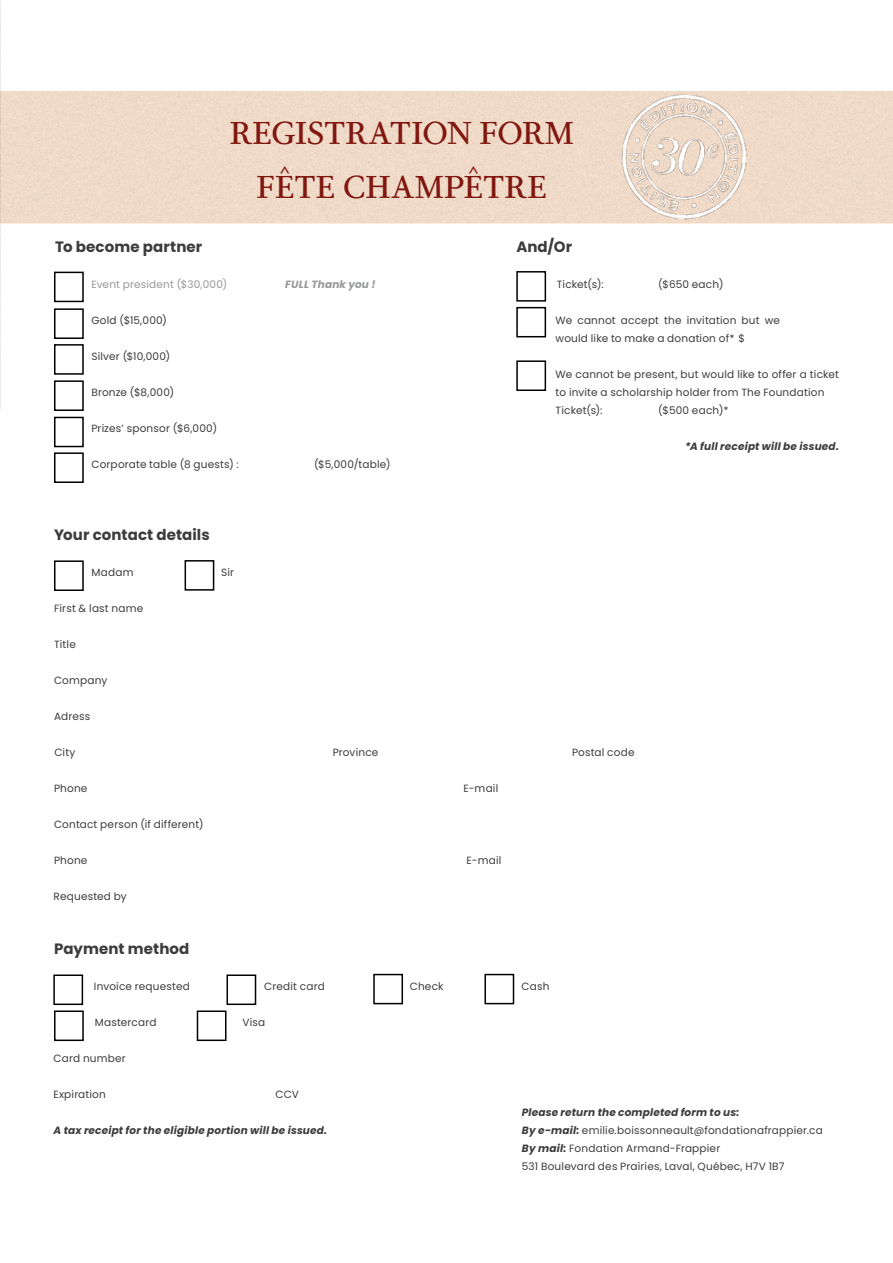
<style>
.page{position:relative;width:893px;height:1263px;background:#fff}
.page>*{position:absolute;margin:0;border:0;box-sizing:border-box;transform-origin:0 0}
.t1{font:33px/54px "Corundum Text Book SC";color:#801710;text-align:center}
.t2{font:700 15px "Poppins";letter-spacing:.005em;color:#3b3c3b}
.t3{font:10.5px/18px "Poppins";letter-spacing:.02em;color:#3b3c3b}
.t4{font:italic 700 10.5px "Poppins";letter-spacing:.015em;color:#3b3c3b}
.t5{font:10.5px "Poppins";letter-spacing:.02em;color:#979899}
.t6{font:italic 700 10.5px "Poppins";letter-spacing:.015em;color:#979899}
.s1{font-weight:700;font-style:italic}
</style>
<div class="page">
<div style="left:54px;top:272px;width:30px;height:30px;border:2px solid #000"></div>
<div style="left:54px;top:308px;width:30px;height:31px;border:2px solid #000"></div>
<div style="left:54px;top:344px;width:30px;height:31px;border:2px solid #000"></div>
<div style="left:54px;top:380px;width:30px;height:31px;border:2px solid #000"></div>
<div style="left:54px;top:417px;width:30px;height:30px;border:2px solid #000"></div>
<div style="left:54px;top:452px;width:30px;height:31px;border:2px solid #000"></div>
<div style="left:516px;top:271px;width:30px;height:31px;border:2px solid #000"></div>
<div style="left:516px;top:307px;width:30px;height:30px;border:2px solid #000"></div>
<div style="left:516px;top:360px;width:30px;height:31px;border:2px solid #000"></div>
<div style="left:54px;top:560px;width:30px;height:31px;border:2px solid #000"></div>
<div style="left:185px;top:560px;width:29px;height:31px;border:2px solid #000"></div>
<div style="left:53px;top:974px;width:30px;height:31px;border:2px solid #000"></div>
<div style="left:373px;top:974px;width:30px;height:30px;border:2px solid #000"></div>
<div style="left:484px;top:974px;width:30px;height:30px;border:2px solid #000"></div>
<div style="left:54px;top:1010px;width:30px;height:31px;border:2px solid #000"></div>
<div style="left:197px;top:1010px;width:29px;height:31px;border:2px solid #000"></div>
<div style="left:226px;top:974px;width:30px;height:31px;border:2px solid #000"></div>
<img style="left:0;top:0;width:1px;height:409px">
<img style="left:619px;top:91px;width:131px;height:132px">
<h1 class="t1" style="left:230px;top:104px;width:346px">REGISTRATION FORM<br>FÊTE CHAMPÊTRE</h1>
<h2 class="t2" style="left:55px;top:238px;width:149px">To become partner</h2>
<p class="t5" style="left:91px;top:278px;width:137px">Event president ($30,000)</p>
<p class="t3" style="left:91px;top:311px;width:77px">Gold ($15,000)</p>
<p class="t3" style="left:91px;top:347px;width:80px">Silver ($10,000)</p>
<p class="t3" style="left:91px;top:383px;width:84px">Bronze ($8,000)</p>
<p class="t3" style="left:91px;top:419px;width:127px">Prizes’ sponsor ($6,000)</p>
<p class="t3" style="left:91px;top:455px;width:149px">Corporate table (8 guests) :</p>
<h2 class="t2" style="left:54px;top:526px;width:157px">Your contact details</h2>
<p class="t6" style="left:285px;top:278px;width:92px">FULL Thank you !</p>
<p class="t3" style="left:314px;top:455px;width:78px">($5,000/table)</p>
<h2 class="t2" style="left:516px;top:238px;width:57px">And/Or</h2>
<p class="t3" style="left:557px;top:275px;width:48px">Ticket(s):</p>
<p class="t3" style="left:556px;top:311px;width:226px">We cannot accept the invitation but we would like to make a donation of* $</p>
<p class="t3" style="left:556px;top:365px;width:285px">We cannot be present, but would like to offer a ticket to invite a scholarship holder from The Foundation<br>Ticket(s):</p>
<p class="t3" style="left:658px;top:275px;width:67px">($650 each)</p>
<p class="t3" style="left:658px;top:401px;width:72px">($500 each)*</p>
<p class="t4" style="left:685px;top:440px;width:155px">*A full receipt will be issued.</p>
<p class="t3" style="left:91px;top:563px;width:44px">Madam</p>
<p class="t3" style="left:221px;top:563px;width:14px">Sir</p>
<p class="t3" style="left:54px;top:599px;width:91px">First &amp; last name</p>
<p class="t3" style="left:54px;top:635px;width:23px">Title</p>
<p class="t3" style="left:54px;top:671px;width:55px">Company</p>
<p class="t3" style="left:54px;top:707px;width:38px">Adress</p>
<p class="t3" style="left:54px;top:743px;width:23px">City</p>
<p class="t3" style="left:333px;top:743px;width:47px">Province</p>
<p class="t3" style="left:572px;top:743px;width:64px">Postal code</p>
<p class="t3" style="left:54px;top:779px;width:35px">Phone</p>
<p class="t3" style="left:463px;top:779px;width:36px">E-mail</p>
<p class="t3" style="left:54px;top:815px;width:151px">Contact person (if different)</p>
<p class="t3" style="left:54px;top:851px;width:35px">Phone</p>
<p class="t3" style="left:466px;top:851px;width:36px">E-mail</p>
<p class="t3" style="left:54px;top:887px;width:75px">Requested by</p>
<h2 class="t2" style="left:54px;top:940px;width:137px">Payment method</h2>
<p class="t3" style="left:94px;top:977px;width:97px">Invoice requested</p>
<p class="t3" style="left:264px;top:977px;width:62px">Credit card</p>
<p class="t3" style="left:521px;top:977px;width:29px">Cash</p>
<p class="t3" style="left:95px;top:1013px;width:63px">Mastercard</p>
<p class="t3" style="left:242px;top:1013px;width:24px">Visa</p>
<p class="t3" style="left:54px;top:1049px;width:74px">Card number</p>
<p class="t3" style="left:53px;top:1085px;width:54px">Expiration</p>
<p class="t3" style="left:276px;top:1085px;width:25px">CCV</p>
<p class="t4" style="left:54px;top:1124px;width:275px">A tax receipt for the eligible portion will be issued.</p>
<p class="t3" style="left:410px;top:977px;width:35px">Check</p>
<p class="t3" style="left:522px;top:1103px;width:302px"><span class="s1">Please return the completed form to us:<br>By e-mail:</span> emilie.boissonneault@fondationafrappier.ca <span class="s1">By mail:</span> Fondation Armand-Frappier<br>531 Boulevard des Prairies, Laval, Québec, H7V 1B7</p>
</div>
